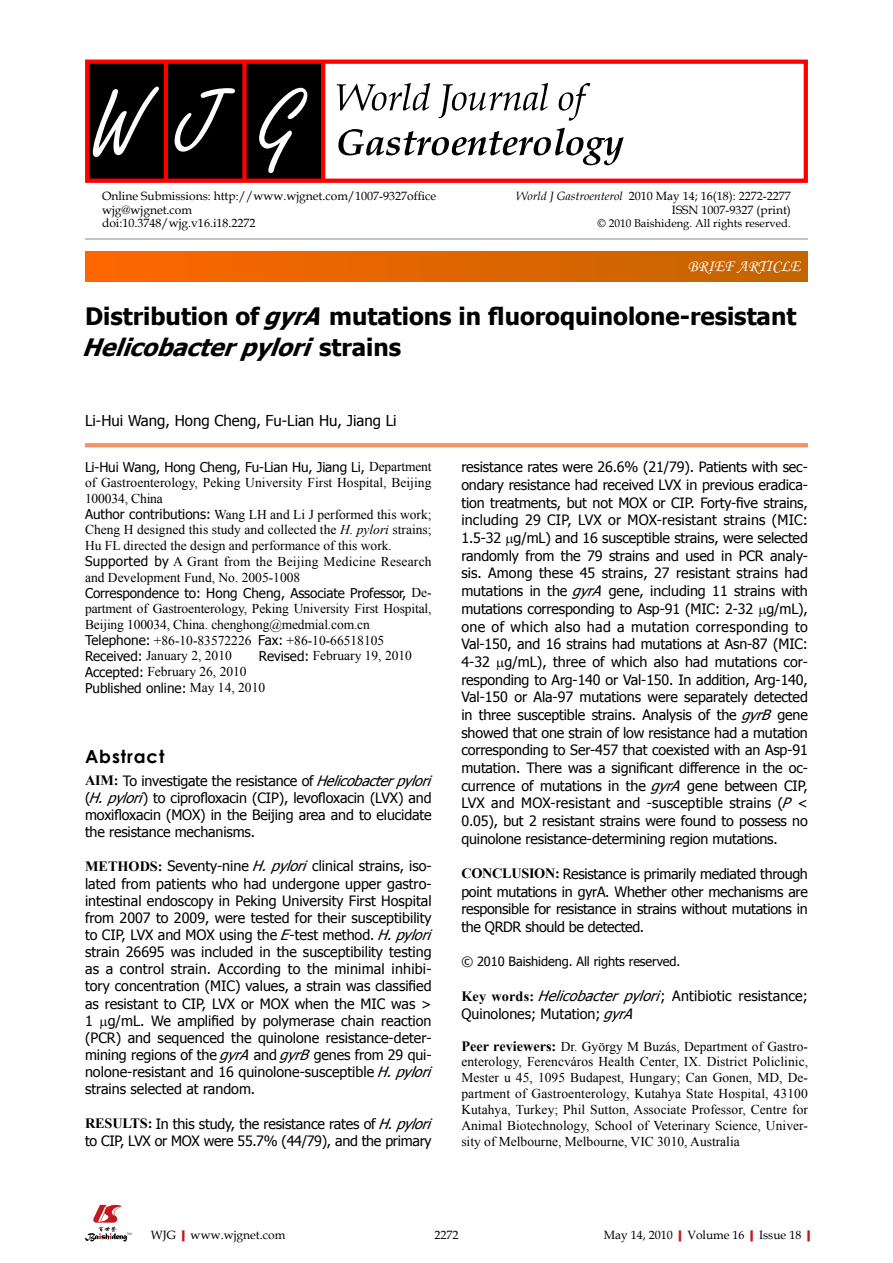
<style>
.page{position:relative;width:893px;height:1263px;background:#fff}
.page>*{position:absolute;margin:0;border:0;box-sizing:border-box;transform-origin:0 0}
.t1{font:700 24px/31.5px "Tahoma";color:#000}
.t2{font:700 18px "Century Gothic";letter-spacing:.05em;color:#000}
.t3{font:16.5px "Monotype Corsiva";color:#fff}
.t4{font:15px "Tahoma";color:#000}
.t5{font:14.25px/17.7px "Tahoma";color:#000}
.t6{font:14.25px/17.1px "Tahoma";letter-spacing:-.02em;color:#000}
.t7{font:13.5px/15.8px "Times New Roman";color:#000}
.t8{font:13.5px "Tahoma";letter-spacing:-.01em;color:#000}
.t9{font:12.75px "Tahoma";letter-spacing:-.005em;color:#000}
.t10{font:12px/13.5px "Book Antiqua";color:#000;text-align:right}
.t11{font:11.25px "Book Antiqua";color:#000}
.s1{font-style:italic}
.s2{font-family:"Times New Roman"}
.s3{font-family:"Tahoma"}
.s4{font-family:"Times New Roman";font-weight:700}
.s5{font-weight:700;font-size:14.25px}
.s6{font-weight:700;color:#c01920}
</style>
<div class="page">
<svg style="left:85px;top:443px;width:723px;height:4px;background:#f1976a"></svg>
<div style="left:85px;top:252px;width:723px;height:29px;background:linear-gradient(to right,#f60,#c16500)"></div>
<hr style="left:85px;top:239px;width:723px;height:1px;background:#898989">
<div style="left:87px;top:61px;width:236px;height:121px;background:#000"></div>
<hr style="left:164px;top:61px;width:4px;height:121px;background:#f00">
<div style="left:242px;top:61px;width:5px;height:121px;background:#f00"></div>
<hr style="left:321px;top:61px;width:4px;height:121px;background:#f00">
<div style="left:85px;top:60px;width:723px;height:123px;border:4px solid #f00"></div>
<svg style="left:259px;top:88px;width:48px;height:85px"></svg>
<svg style="left:175px;top:88px;width:60px;height:64px"></svg>
<svg style="left:93px;top:87px;width:66px;height:70px"></svg>
<svg style="left:337px;top:83px;width:253px;height:38px"></svg>
<svg style="left:338px;top:128px;width:286px;height:37px"></svg>
<svg style="left:85px;top:1205px;width:48px;height:36px"></svg>
<p class="t10" style="left:102px;top:189px;width:336px;text-align:left">Online Submissions: http://www.wjgnet.com/1007-9327office wjg@wjgnet.com<br>doi:10.3748/wjg.v16.i18.2272</p>
<p class="t10" style="left:516px;top:189px;width:276px"><span class="s1">World J Gastroenterol</span> 2010 May 14; 16(18): 2272-2277<br>ISSN 1007-9327 (print)</p>
<p class="t11" style="left:598px;top:215px;width:195px">© 2010 Baishideng. All rights reserved.</p>
<p class="t3" style="left:688px;top:256px;width:114px">BRIEF ARTICLE</p>
<h1 class="t1" style="left:82px;top:298px;width:716px">Distribution of <span class="s1">gyrA</span> mutations in fluoroquinolone-resistant<br><span class="s1">Helicobacterpylori</span>s t r a i n s</h1>
<p class="t4" style="left:85px;top:410px;width:313px">Li-Hui Wang, Hong Cheng, Fu-Lian Hu, Jiang Li</p>
<p class="t8" style="left:85px;top:458px;width:348px">Li-Hui Wang, Hong Cheng, Fu-Lian Hu, Jiang Li, <span class="s2">Department</span></p>
<p class="t7" style="left:85px;top:474px;width:348px">of Gastroenterology, Peking University First Hospital, Beijing 100034, China<br><span class="s3">Author contributions:</span> Wang LH and Li J performed this work; Cheng H designed this study and collected the <span class="s1">H. pylori</span> strains; Hu FL directed the design and performance of this work.<br><span class="s3">Supported by</span> A Grant from the Beijing Medicine Research and Development Fund, No. 2005-1008</p>
<p class="t8" style="left:85px;top:584px;width:348px">Correspondence to: Hong Cheng, Associate Professor, <span class="s2">De-</span></p>
<p class="t7" style="left:85px;top:600px;width:348px">partment of Gastroenterology, Peking University First Hospital, Beijing 100034, China. chenghong@medmial.com.cn <span class="s3">Telephone:</span> +86-10-83572226 <span class="s3">Fax:</span> +86-10-66518105<br><span class="s3">Received:</span> January 2, 2010</p>
<p class="t7" style="left:259px;top:648px;width:155px"><span class="s3">Revised:</span> February 19, 2010</p>
<p class="t7" style="left:85px;top:664px;width:163px"><span class="s3">Accepted:</span> February 26, 2010</p>
<p class="t8" style="left:85px;top:679px;width:182px">Published online: <span class="s2">May 14, 2010</span></p>
<p class="t2" style="left:85px;top:743px;width:81px">Abstract</p>
<p class="t5" style="left:85px;top:771px;width:353px;line-height:17.1px"><span class="s4">AIM:</span> To investigate the resistance of <span class="s1">Helicobacterpylori </span>(<span class="s1">H.pylori</span>) to ciprofloxacin (CIP), levofloxacin (LVX) and moxifloxacin (MOX) in the Beijing area and to elucidate the resistance mechanisms.</p>
<p class="t5" style="left:85px;top:857px;width:353px;line-height:17.1px"><span class="s4">METHODS:</span> Seventy-nine <span class="s1">H.pylori</span>clinical strains, iso&shy;lated from patients who had undergone upper gastro&shy;intestinal endoscopy in Peking University First Hospital from 2007 to 2009, were tested for their susceptibility to CIP, LVX and MOX using the <span class="s1">E</span>-test method. <span class="s1">H.pylori </span>strain 26695 was included in the susceptibility testing as a control strain. According to the minimal inhibi&shy;tory concentration (MIC) values, a strain was classified as resistant to CIP, LVX or MOX when the MIC was &gt; 1 g/ml. We amplified by polymerase chain reaction (PCR) and sequenced the quinolone resistance-deter&shy;mining regions of the <span class="s1">gyrA</span> and <span class="s1">gyrB</span> genes from 29 qui&shy;nolone-resistant and 16 quinolone-susceptible <span class="s1">H.pylori </span>strains selected at random.</p>
<p class="t6" style="left:85px;top:1114px;width:353px"><span class="s4">RESULTS:</span> In this study, the resistance rates of <span class="s1">H.pylori </span>to CIP, LVX or MOX were 55.7% (44/79), and the primary</p>
<p class="t5" style="left:461px;top:458px;width:348px;text-align:justify">resistance rates were 26.6% (21/79). Patients with sec&shy;ondary resistance had received LVX in previous eradica&shy;tion treatments, but not MOX or CIP. Forty-five strains, including 29 CIP, LVX or MOX-resistant strains (MIC:<br>1.5-32 g/ml) and 16 susceptible strains, were selected randomly from the 79 strains and used in PCR analy&shy;sis. Among these 45 strains, 27 resistant strains had mutations in the <span class="s1">gyrA</span> gene, including 11 strains with mutations corresponding to Asp-91 (MIC: 2-32 g/ml), one of which also had a mutation corresponding to Val-150, and 16 strains had mutations at Asn-87 (MIC:<br>4-32 g/ml), three of which also had mutations cor&shy;responding to Arg-140 or Val-150. In addition, Arg-140, Val-150 or Ala-97 mutations were separately detected in three susceptible strains. Analysis of the <span class="s1">gyrB</span> gene showed that one strain of low resistance had a mutation corresponding to Ser-457 that coexisted with an Asp-91 mutation. There was a significant difference in the oc&shy;currence of mutations in the <span class="s1">gyrA</span> gene between CIP, LVX and MOX-resistant and -susceptible strains (<span class="s1">p</span> &lt; 0.05), but 2 resistant strains were found to possess no quinolone resistance-determining region mutations.</p>
<p class="t5" style="left:461px;top:864px;width:348px;text-align:justify"><span class="s4">CONCLUSION:</span> Resistance is primarily mediated through point mutations in gyrA. Whether other mechanisms are responsible for resistance in strains without mutations in the QRDR should be detected.</p>
<p class="t9" style="left:461px;top:952px;width:221px">© 2010 Baishideng. All rights reserved.</p>
<p class="t5" style="left:461px;top:987px;width:348px;line-height:17.2px"><span class="s4">Key words:</span> <span class="s1">Helicobacterpylori</span>; antibiotic resistance; quinolones; mutation; <span class="s1">gyrA</span></p>
<p class="t7" style="left:461px;top:1038px;width:348px;text-align:justify"><span class="s5">Peer reviewers:</span> Dr. György M Buzás, Department of Gastro&shy;enterology, Ferencváros Health Center, IX. District Policlinic, Mester u 45, 1095 Budapest, Hungary; Can Gonen, MD, De&shy;partment of Gastroenterology, Kutahya State Hospital, 43100<br>Kutahya, Turkey; Phil Sutton, Associate Professor, Centre for Animal Biotechnology, School of Veterinary Science, Univer&shy;sity of Melbourne, Melbourne, VIC 3010, Australia</p>
<p class="t10" style="left:151px;top:1227px;width:136px">WJG<span class="s6">|</span>www.wjgnet.com</p>
<p class="t10" style="left:434px;top:1227px;width:25px">2272</p>
<p class="t10" style="left:604px;top:1227px;width:214px">May 14, 2010<span class="s6">|</span>Volume 16<span class="s6">|</span>Issue 18<span class="s6">|</span></p>
</div>
